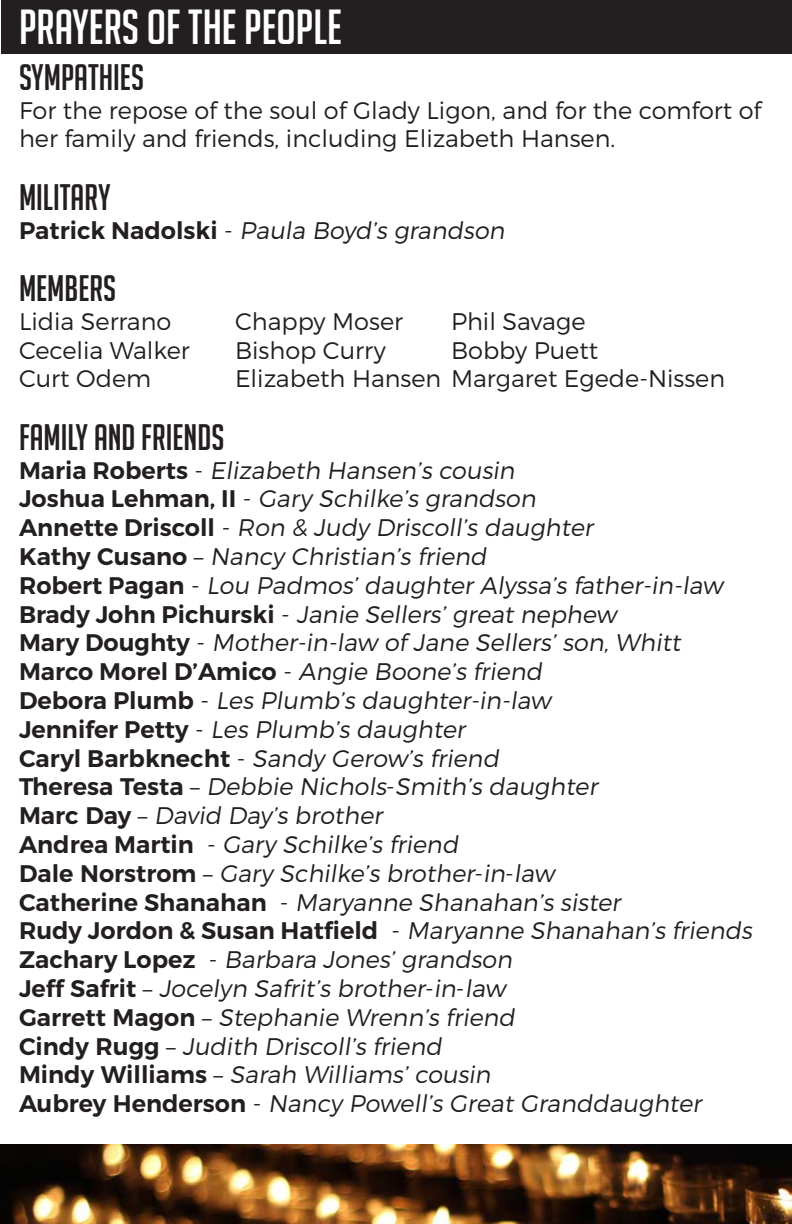
<style>
.page{position:relative;width:792px;height:1224px;background:#fff}
.page>*{position:absolute;margin:0;border:0;box-sizing:border-box;transform-origin:0 0}
.t1{font:48px "Big Noodle Titling";color:#fff}
.t2{font:36px "Big Noodle Titling";color:#231f20}
.t3{font:24px "Trueno Lt It";color:#231f20}
.t4{font:24px/28.8px "Trueno Lt";color:#231f20}
.s1{font-family:"Trueno S Bd"}
.s2{font-family:"Trueno Lt"}
</style>
<div class="page">
<img style="left:0;top:1145px;width:792px;height:79px">
<div style="left:1px;top:0;width:791px;height:54px;background:#231f20"></div>
<p class="t1" style="left:19px;top:1px;width:324px">PRAYERS OF THE PEOPLE</p>
<p class="t2" style="left:19px;top:58px;width:126px">SYMPATHIES</p>
<p class="t4" style="left:19px;top:95px;width:744px">For the repose of the soul of Glady Ligon, and for the comfort of her family and friends, including Elizabeth Hansen.</p>
<p class="t2" style="left:19px;top:178px;width:93px">MILITARY</p>
<p class="t3" style="left:19px;top:216px;width:487px"><span class="s1">Patrick Nadolski</span> <span class="s2">-</span> Paula Boyd’s grandson</p>
<p class="t2" style="left:19px;top:269px;width:98px">MEMBERS</p>
<p class="t4" style="left:19px;top:307px;width:154px">Lidia Serrano</p>
<p class="t4" style="left:235px;top:307px;width:170px">Chappy Moser</p>
<p class="t4" style="left:451px;top:307px;width:136px">Phil Savage</p>
<p class="t4" style="left:19px;top:335px;width:172px">Cecelia Walker</p>
<p class="t4" style="left:235px;top:335px;width:152px">Bishop Curry</p>
<p class="t4" style="left:451px;top:335px;width:149px">Bobby Puett</p>
<p class="t4" style="left:19px;top:364px;width:134px">Curt Odem</p>
<p class="t4" style="left:235px;top:364px;width:492px">Elizabeth Hansen Margaret Egede-Nissen</p>
<p class="t2" style="left:19px;top:418px;width:207px">FAMILY AND FRIENDS</p>
<p class="t3" style="left:19px;top:456px;width:497px"><span class="s1">Maria Roberts</span> <span class="s2">-</span> Elizabeth Hansen’s cousin</p>
<p class="t3" style="left:19px;top:484px;width:518px"><span class="s1">Joshua Lehman, II</span> <span class="s2">-</span> Gary Schilke’s grandson</p>
<p class="t3" style="left:19px;top:513px;width:576px"><span class="s1">Annette Driscoll</span> <span class="s2">-</span> Ron &amp; Judy Driscoll’s daughter</p>
<p class="t3" style="left:19px;top:542px;width:469px"><span class="s1">Kathy Cusano</span> <span class="s2">–</span> Nancy Christian’s friend</p>
<p class="t3" style="left:19px;top:571px;width:705px"><span class="s1">Robert Pagan</span> <span class="s2">-</span> Lou Padmos’ daughter Alyssa’s father-in-law</p>
<p class="t3" style="left:19px;top:600px;width:599px"><span class="s1">Brady John Pichurski</span> <span class="s2">-</span> Janie Sellers’ great nephew</p>
<p class="t3" style="left:19px;top:628px;width:663px"><span class="s1">Mary Doughty</span> <span class="s2">-</span> Mother-in-law of Jane Sellers’ son, Whitt</p>
<p class="t3" style="left:19px;top:657px;width:525px"><span class="s1">Marco Morel D’Amico</span> <span class="s2">-</span> Angie Boone’s friend</p>
<p class="t3" style="left:19px;top:686px;width:533px"><span class="s1">Debora Plumb</span> <span class="s2">-</span> Les Plumb’s daughter-in-law</p>
<p class="t3" style="left:19px;top:715px;width:448px"><span class="s1">Jennifer Petty</span> <span class="s2">-</span> Les Plumb’s daughter</p>
<p class="t3" style="left:19px;top:744px;width:481px"><span class="s1">Caryl Barbknecht</span> <span class="s2">-</span> Sandy Gerow’s friend</p>
<p class="t3" style="left:19px;top:772px;width:580px"><span class="s1">Theresa Testa</span> <span class="s2">–</span> Debbie Nichols<span class="s2">-</span>Smith’s daughter</p>
<p class="t3" style="left:19px;top:801px;width:365px"><span class="s1">Marc Day</span> <span class="s2">–</span> David Day’s brother</p>
<p class="t3" style="left:19px;top:830px;width:441px"><span class="s1">Andrea Martin</span> <span class="s2">-</span> Gary Schilke’s friend</p>
<p class="t3" style="left:19px;top:859px;width:537px"><span class="s1">Dale Norstrom</span> <span class="s2">–</span> Gary Schilke’s brother<span class="s2">-</span>in<span class="s2">-</span>law</p>
<p class="t3" style="left:19px;top:888px;width:603px"><span class="s1">Catherine Shanahan</span> <span class="s2">-</span> Maryanne Shanahan’s sister</p>
<p class="t3" style="left:19px;top:916px;width:734px"><span class="s1">Rudy Jordon &amp; Susan Hatfield</span> <span class="s2">-</span> Maryanne Shanahan’s friends</p>
<p class="t3" style="left:19px;top:945px;width:495px"><span class="s1">Zachary Lopez</span> <span class="s2">-</span> Barbara Jones’ grandson</p>
<p class="t3" style="left:19px;top:974px;width:488px"><span class="s1">Jeff Safrit</span> <span class="s2">–</span> Jocelyn Safrit’s brother<span class="s2">-</span>in<span class="s2">-</span>law</p>
<p class="t3" style="left:19px;top:1003px;width:497px"><span class="s1">Garrett Magon</span> <span class="s2">–</span> Stephanie Wrenn’s friend</p>
<p class="t3" style="left:19px;top:1032px;width:424px"><span class="s1">Cindy Rugg</span> <span class="s2">–</span> Judith Driscoll’s friend</p>
<p class="t3" style="left:19px;top:1060px;width:473px"><span class="s1">Mindy Williams</span> <span class="s2">–</span> Sarah Williams’ cousin</p>
<p class="t3" style="left:19px;top:1089px;width:684px"><span class="s1">Aubrey Henderson</span> <span class="s2">-</span> Nancy Powell’s Great Granddaughter</p>
</div>
